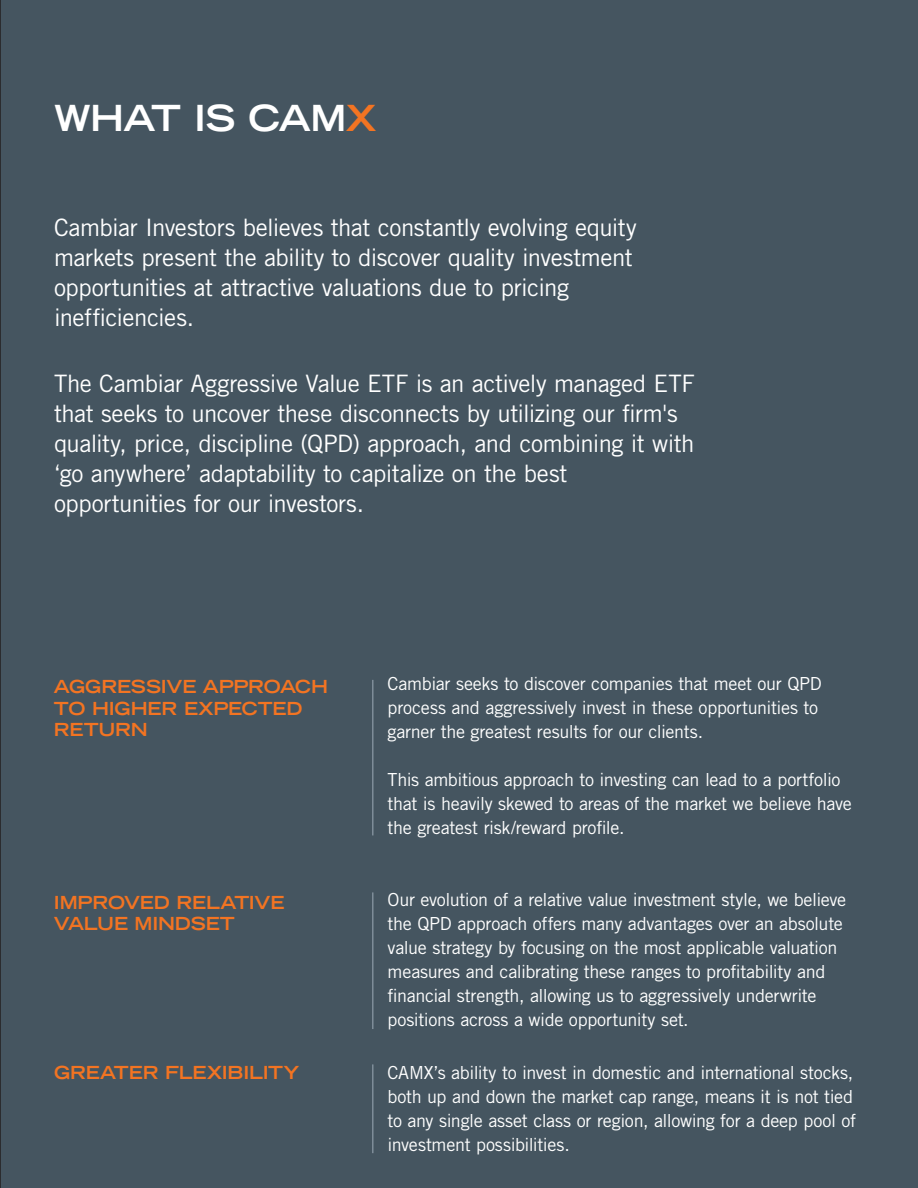
<style>
.page{position:relative;width:918px;height:1188px;background:#455560}
.page>*{position:absolute;margin:0;border:0;box-sizing:border-box;transform-origin:0 0}
.t1{font:700 expanded 36px "Trade Gothic LT Std";letter-spacing:-.015em;color:#fff}
.t2{font:24px/30px "Trade Gothic LT Std";letter-spacing:-.02em;color:#fff}
.t3{font:18px/24px "Trade Gothic LT Std";letter-spacing:-.02em;color:#fff}
.t4{font:700 expanded 18px/21.6px "Trade Gothic LT Std";letter-spacing:-.01em;color:#f37422}
.s1{color:#f37422}
</style>
<div class="page">
<hr style="left:0;top:0;width:1px;height:1188px;background:#231f20">
<hr style="left:372px;top:680px;width:2px;height:155px;background:#bac7d4">
<hr style="left:372px;top:892px;width:2px;height:137px;background:#bac7d4">
<hr style="left:372px;top:1064px;width:2px;height:89px;background:#bac7d4">
<h1 class="t1" style="left:54px;top:95px;width:324px">WHAT IS CAM<span class="s1">X</span></h1>
<h2 class="t2" style="left:54px;top:212px;width:584px">Cambiar Investors believes that constantly evolving equity markets present the ability to discover quality investment opportunities at attractive valuations due to pricing inefficiencies.</h2>
<p class="t2" style="left:54px;top:368px;width:642px">The Cambiar Aggressive Value ETF is an actively managed ETF that seeks to uncover these disconnects by utilizing our firm's quality, price, discipline (QPD) approach, and combining it with ‘go anywhere’ adaptability to capitalize on the best opportunities for our investors.</p>
<p class="t4" style="left:54px;top:676px;width:276px">AGGRESSIVE APPROACH<br>TO HIGHER EXPECTED<br>RETURN</p>
<p class="t3" style="left:388px;top:672px;width:436px">Cambiar seeks to discover companies that meet our QPD process and aggressively invest in these opportunities to garner the greatest results for our clients.</p>
<p class="t3" style="left:388px;top:768px;width:466px">This ambitious approach to investing can lead to a portfolio that is heavily skewed to areas of the market we believe have the greatest risk/reward profile.</p>
<p class="t4" style="left:54px;top:891px;width:232px">IMPROVED RELATIVE<br>VALUE MINDSET</p>
<p class="t3" style="left:388px;top:887px;width:460px">Our evolution of a relative value investment style, we believe the QPD approach offers many advantages over an absolute value strategy by focusing on the most applicable valuation measures and calibrating these ranges to profitability and financial strength, allowing us to aggressively underwrite positions across a wide opportunity set.</p>
<p class="t4" style="left:54px;top:1061px;width:247px">GREATER FLEXIBILITY</p>
<p class="t3" style="left:388px;top:1060px;width:470px">CAMX’s ability to invest in domestic and international stocks, both up and down the market cap range, means it is not tied to any single asset class or region, allowing for a deep pool of investment possibilities.</p>
</div>
